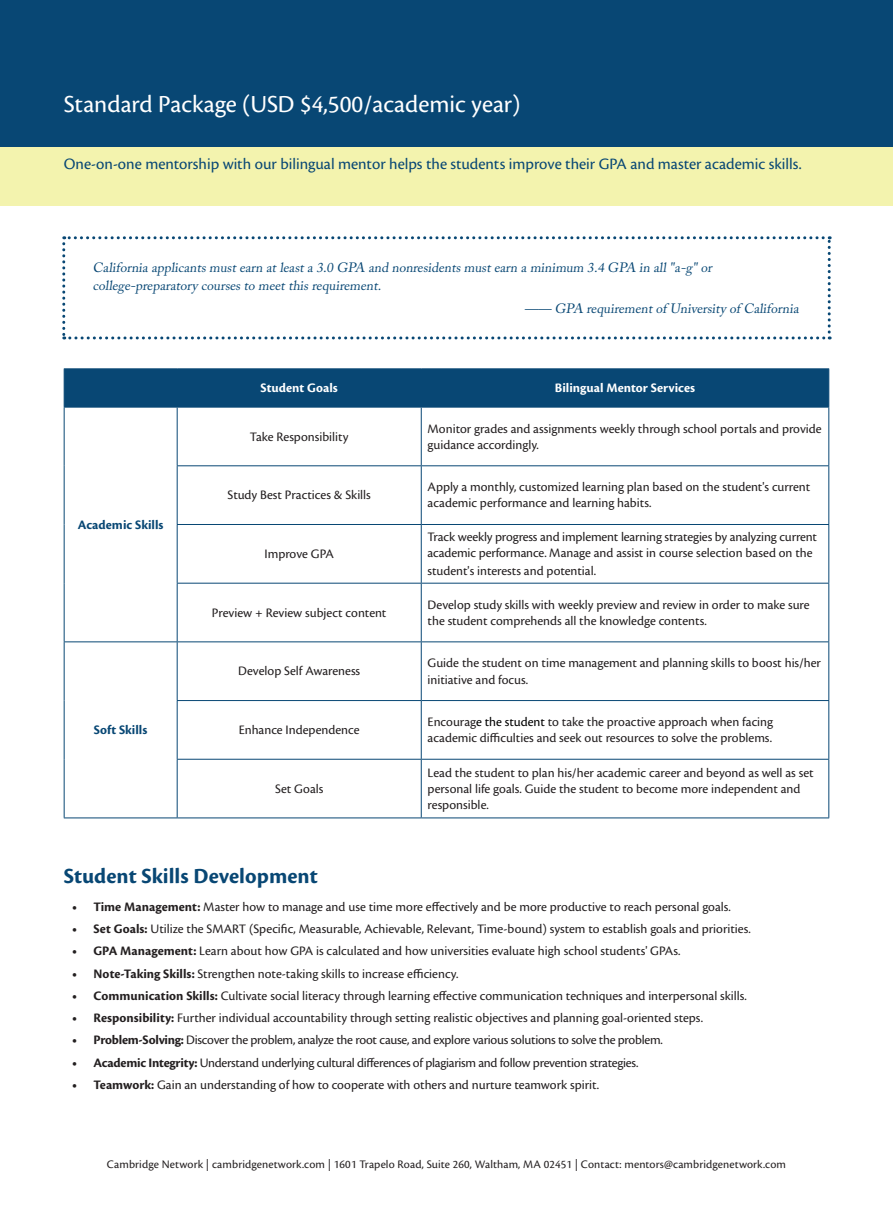
<style>
.page{position:relative;width:893px;height:1212px;background:#fff}
.page>*{position:absolute;margin:0;border:0;box-sizing:border-box;transform-origin:0 0}
.t1{font:25.5px "Cronos Pro";color:#fff}
.t2{font:700 22.5px "Cronos Pro";color:#084774}
.t3{font:16.5px "Cronos Pro";color:#084774}
.t4{font:13.5px/16.2px "Cronos Pro";color:#231f20}
.t5{font:13.5px "Cronos Pro";letter-spacing:-.02em;color:#231f20}
.t6{font:13.5px "Adobe Caslon Pro";color:#084774}
.t7{font:700 13.5px "Cronos Pro";letter-spacing:.005em;color:#fff}
.t8{font:700 13.5px "Cronos Pro";letter-spacing:.005em;color:#084774}
.t9{font:12px "Cronos Pro";letter-spacing:.01em;color:#231f20}
.s1{color:#000}
.s2{font-weight:700}
</style>
<div class="page">
<div style="left:0;top:0;width:893px;height:206px;background:#084774"></div>
<svg style="left:62px;top:236px;width:769px;height:103px"></svg>
<div style="left:65px;top:369px;width:763px;height:38px;background:#084774"></div>
<hr style="left:64px;top:368px;width:113px;height:1px;background:#084774">
<hr style="left:64px;top:369px;width:1px;height:38px;background:#084774">
<hr style="left:177px;top:368px;width:244px;height:1px;background:#084774">
<hr style="left:177px;top:369px;width:1px;height:38px;background:#084774">
<hr style="left:421px;top:368px;width:408px;height:1px;background:#084774">
<hr style="left:421px;top:369px;width:1px;height:38px;background:#084774">
<hr style="left:828px;top:369px;width:1px;height:38px;background:#084774">
<hr style="left:64px;top:407px;width:113px;height:1px;background:#084774">
<hr style="left:64px;top:407px;width:1px;height:59px;background:#084774">
<hr style="left:64px;top:466px;width:1px;height:58px;background:#084774">
<hr style="left:64px;top:524px;width:1px;height:59px;background:#084774">
<hr style="left:64px;top:583px;width:1px;height:58px;background:#084774">
<hr style="left:177px;top:407px;width:244px;height:1px;background:#084774">
<hr style="left:177px;top:407px;width:1px;height:58px;background:#084774">
<hr style="left:421px;top:407px;width:408px;height:1px;background:#084774">
<hr style="left:421px;top:407px;width:1px;height:58px;background:#084774">
<hr style="left:828px;top:407px;width:1px;height:58px;background:#084774">
<hr style="left:177px;top:465px;width:244px;height:1px;background:#084774">
<hr style="left:177px;top:466px;width:1px;height:58px;background:#084774">
<hr style="left:421px;top:465px;width:408px;height:1px;background:#084774">
<hr style="left:421px;top:466px;width:1px;height:58px;background:#084774">
<hr style="left:828px;top:466px;width:1px;height:58px;background:#084774">
<hr style="left:177px;top:524px;width:244px;height:1px;background:#084774">
<hr style="left:177px;top:525px;width:1px;height:58px;background:#084774">
<hr style="left:421px;top:524px;width:408px;height:1px;background:#084774">
<hr style="left:421px;top:525px;width:1px;height:58px;background:#084774">
<hr style="left:828px;top:525px;width:1px;height:58px;background:#084774">
<hr style="left:177px;top:583px;width:244px;height:1px;background:#084774">
<hr style="left:177px;top:583px;width:1px;height:58px;background:#084774">
<hr style="left:421px;top:583px;width:408px;height:1px;background:#084774">
<hr style="left:421px;top:583px;width:1px;height:58px;background:#084774">
<hr style="left:828px;top:583px;width:1px;height:58px;background:#084774">
<hr style="left:64px;top:641px;width:113px;height:1px;background:#084774">
<hr style="left:64px;top:642px;width:1px;height:58px;background:#084774">
<hr style="left:64px;top:700px;width:1px;height:59px;background:#084774">
<hr style="left:64px;top:759px;width:1px;height:58px;background:#084774">
<hr style="left:64px;top:817px;width:113px;height:1px;background:#084774">
<hr style="left:177px;top:641px;width:244px;height:1px;background:#084774">
<hr style="left:177px;top:642px;width:1px;height:58px;background:#084774">
<hr style="left:421px;top:641px;width:408px;height:1px;background:#084774">
<hr style="left:421px;top:642px;width:1px;height:58px;background:#084774">
<hr style="left:828px;top:642px;width:1px;height:58px;background:#084774">
<hr style="left:177px;top:700px;width:244px;height:1px;background:#084774">
<hr style="left:177px;top:701px;width:1px;height:58px;background:#084774">
<hr style="left:421px;top:700px;width:408px;height:1px;background:#084774">
<hr style="left:421px;top:701px;width:1px;height:58px;background:#084774">
<hr style="left:828px;top:701px;width:1px;height:58px;background:#084774">
<hr style="left:177px;top:759px;width:244px;height:1px;background:#084774">
<hr style="left:177px;top:759px;width:1px;height:58px;background:#084774">
<hr style="left:421px;top:759px;width:408px;height:1px;background:#084774">
<hr style="left:421px;top:759px;width:1px;height:58px;background:#084774">
<hr style="left:828px;top:759px;width:1px;height:58px;background:#084774">
<hr style="left:177px;top:817px;width:244px;height:1px;background:#084774">
<hr style="left:421px;top:817px;width:408px;height:1px;background:#084774">
<div style="left:0;top:147px;width:893px;height:59px;background:#f3f3ae"></div>
<p class="t1" style="left:64px;top:90px;width:458px">Standard Package (USD $4,500/academic year)</p>
<p class="t3" style="left:64px;top:155px;width:739px">One-on-one mentorship with our bilingual mentor helps the students improve their GPA and master academic skills.</p>
<p class="t6" style="left:93px;top:260px;width:624px">Californiaapplicantsmustearn atleasta3.0 GPA and nonresidentsmustearn aminimum 3.4 GPA in all"a-g"or</p>
<p class="t6" style="left:93px;top:278px;width:293px">college-preparatorycoursesto meetthisrequirement.</p>
<p class="t6" style="left:524px;top:300px;width:279px">—— GPA requirementof Universityof California</p>
<p class="t8" style="left:78px;top:517px;width:87px">Academic Skills</p>
<p class="t8" style="left:94px;top:722px;width:55px">Soft Skills</p>
<p class="t7" style="left:261px;top:380px;width:79px">Student Goals</p>
<p class="t7" style="left:555px;top:380px;width:142px">Bilingual Mentor Services</p>
<p class="t4" style="left:250px;top:428px;width:100px">Take Responsibility</p>
<p class="t4" style="left:428px;top:420px;width:396px">Monitor grades and assignments weekly through school portals and provide guidance accordingly.</p>
<p class="t4" style="left:228px;top:487px;width:145px">Study Best Practices &amp; Skills</p>
<p class="t4" style="left:428px;top:479px;width:384px">Apply a monthly, customized learning plan based on the student's current academic performance and learning habits.</p>
<p class="t4" style="left:264px;top:546px;width:71px">Improve GPA</p>
<p class="t4" style="left:428px;top:529px;width:391px">Track weekly progress and implement learning strategies by analyzing current academic performance. Manage and assist in course selection based on the</p>
<p class="t4" style="left:428px;top:563px;width:170px">student's interests and potential.</p>
<p class="t4" style="left:212px;top:604px;width:176px">Preview + Review subject content</p>
<p class="t4" style="left:428px;top:596px;width:383px">Develop study skills with weekly preview and review in order to make sure the student comprehends all the knowledge contents.</p>
<p class="t4" style="left:238px;top:663px;width:124px">Develop Self Awareness</p>
<p class="t4" style="left:428px;top:655px;width:395px">Guide the student on time management and planning skills to boost his/her initiative and focus.</p>
<p class="t4" style="left:239px;top:722px;width:122px">Enhance Independence</p>
<p class="t4" style="left:428px;top:714px;width:347px">Encourag<span class="s1">e the student</span> to take the proactive approach when facing academic difficulties and seek out resources to solve the problems.</p>
<p class="t4" style="left:275px;top:780px;width:50px">Set Goals</p>
<p class="t4" style="left:428px;top:764px;width:388px">Lead the student to plan his/her academic career and beyond as well as set personal life goals. Guide the student to become more independent and responsible.</p>
<p class="t2" style="left:64px;top:862px;width:255px">Student Skills Development</p>
<p class="t4" style="left:72px;top:898px;width:660px"><span class="s2">• Time Management:</span> Master how to manage and use time more effectively and be more productive to reach personal goals.</p>
<p class="t4" style="left:72px;top:921px;width:680px"><span class="s2">• Set Goals:</span> Utilize the SMART (Specific, Measurable, Achievable, Relevant, Time-bound) system to establish goals and priorities.</p>
<p class="t4" style="left:72px;top:943px;width:610px"><span class="s2">• GPA Management:</span> Learn about how GPA is calculated and how universities evaluate high school students' GPAs.</p>
<p class="t4" style="left:72px;top:965px;width:388px"><span class="s2">• Note-Taking Skills:</span> Strengthen note-taking skills to increase efficiency.</p>
<p class="t4" style="left:72px;top:987px;width:676px"><span class="s2">• Communication Skills:</span> Cultivate social literacy through learning effective communication techniques and interpersonal skills.</p>
<p class="t4" style="left:72px;top:1010px;width:632px"><span class="s2">• Responsibility:</span> Further individual accountability through setting realistic objectives and planning goal-oriented steps.</p>
<p class="t5" style="left:72px;top:1032px;width:592px"><span class="s2">• Problem-Solving:</span> Discover the problem, analyze the root cause, and explore various solutions to solve the problem.</p>
<p class="t5" style="left:72px;top:1054px;width:568px"><span class="s2">• Academic Integrity:</span> Understand underlying cultural differences of plagiarism and follow prevention strategies.</p>
<p class="t4" style="left:72px;top:1076px;width:528px"><span class="s2">• Teamwork:</span> Gain an understanding of how to cooperate with others and nurture teamwork spirit.</p>
<p class="t9" style="left:107px;top:1157px;width:680px">Cambridge Network | cambridgenetwork.com | 1601 Trapelo Road, Suite 260, Waltham, MA 02451 | Contact: mentors@cambridgenetwork.com</p>
</div>
